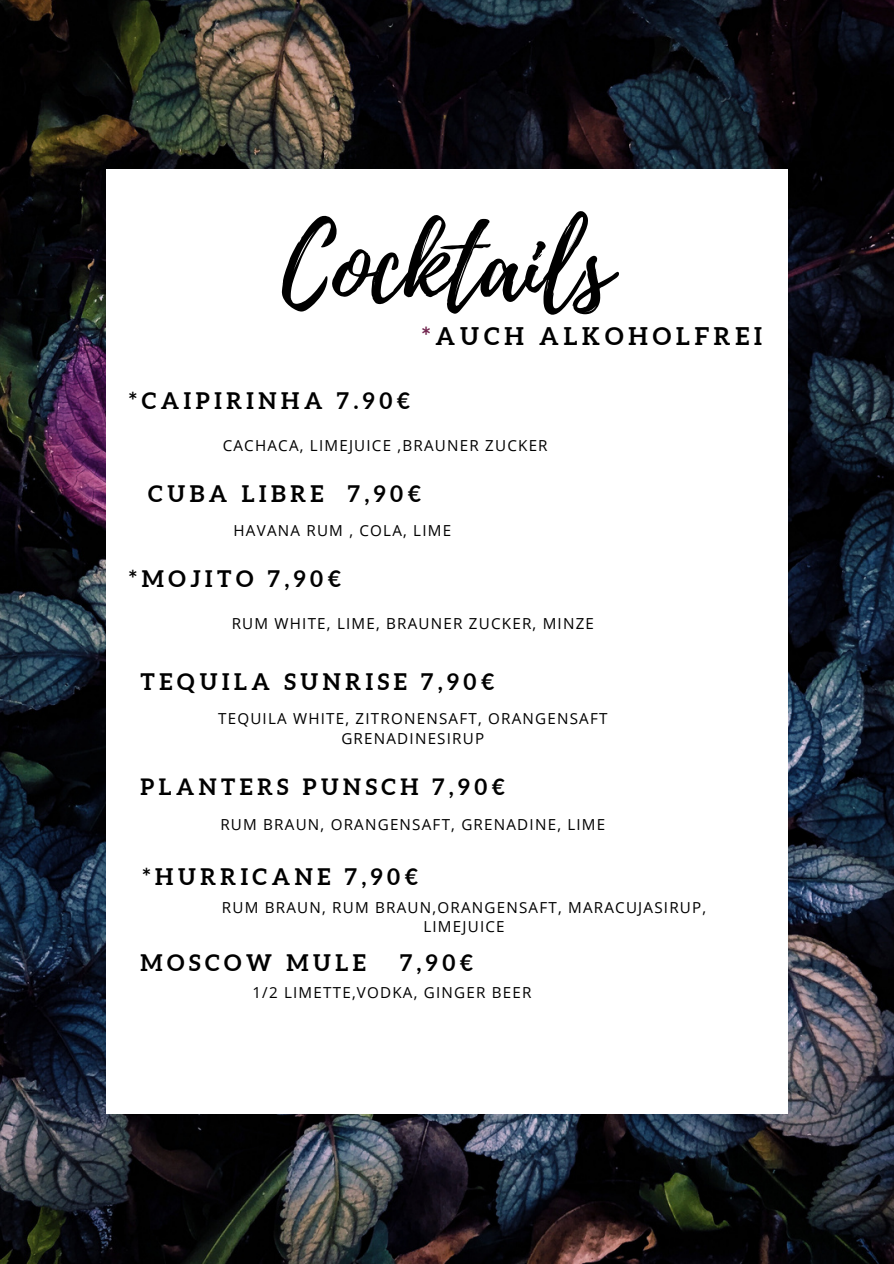
<style>
.page{position:relative;width:894px;height:1264px;background:#fff}
.page>*{position:absolute;margin:0;border:0;box-sizing:border-box;transform-origin:0 0}
.t1{font:100.5px "Playlist Script";color:#000}
.t2{font:700 24.3px "Aleo";letter-spacing:.2em;color:#000}
.t3{font:700 22.8px "Aleo";letter-spacing:.2em;color:#000}
.t4{font:700 22.5px "Aleo";letter-spacing:.2em;color:#000}
.t5{font:15.15px/19.2px "Open Sans";letter-spacing:.08em;color:#000;text-align:center}
.s1{color:#72264f}
</style>
<div class="page">
<img style="left:0;top:0;width:893px;height:1263px">
<div style="left:106px;top:170px;width:681px;height:943px;background:#fff"></div>
<p class="t1" style="left:282px;top:194px;width:331px">Cocktails</p>
<p class="t2" style="left:422px;top:322px;width:341px"><span class="s1">*</span>AUCH ALKOHOLFREI</p>
<h2 class="t3" style="left:129px;top:387px;width:283px">*CAIPIRINHA 7.90€</h2>
<p class="t5" style="left:222px;top:435px;width:326px">CACHACA, LIMEJUICE ,BRAUNER ZUCKER</p>
<p class="t3" style="left:148px;top:480px;width:274px">CUBA LIBRE 7,90€</p>
<h2 class="t5" style="left:233px;top:521px;width:219px">HAVANA RUM , COLA, LIME</h2>
<p class="t3" style="left:129px;top:565px;width:214px">*MOJITO 7,90€</p>
<h2 class="t5" style="left:231px;top:613px;width:363px">RUM WHITE, LIME, BRAUNER ZUCKER, MINZE</h2>
<p class="t3" style="left:140px;top:668px;width:355px">TEQUILA SUNRISE 7,90€</p>
<h2 class="t5" style="left:218px;top:709px;width:391px">TEQUILA WHITE, ZITRONENSAFT, ORANGENSAFT<br>GRENADINESIRUP</h2>
<p class="t4" style="left:140px;top:774px;width:366px">PLANTERS PUNSCH 7,90€</p>
<h2 class="t5" style="left:220px;top:814px;width:386px">RUM BRAUN, ORANGENSAFT, GRENADINE, LIME</h2>
<p class="t3" style="left:142px;top:864px;width:277px">*HURRICANE 7,90€</p>
<h2 class="t5" style="left:222px;top:897px;width:485px">RUM BRAUN, RUM BRAUN,ORANGENSAFT, MARACUJASIRUP,<br>LIMEJUICE</h2>
<h1 class="t3" style="left:140px;top:949px;width:227px">MOSCOW MULE</h1>
<h1 class="t3" style="left:400px;top:949px;width:75px">7,90€</h1>
<h2 class="t5" style="left:252px;top:982px;width:281px">1/2 LIMETTE,VODKA, GINGER BEER</h2>
</div>
